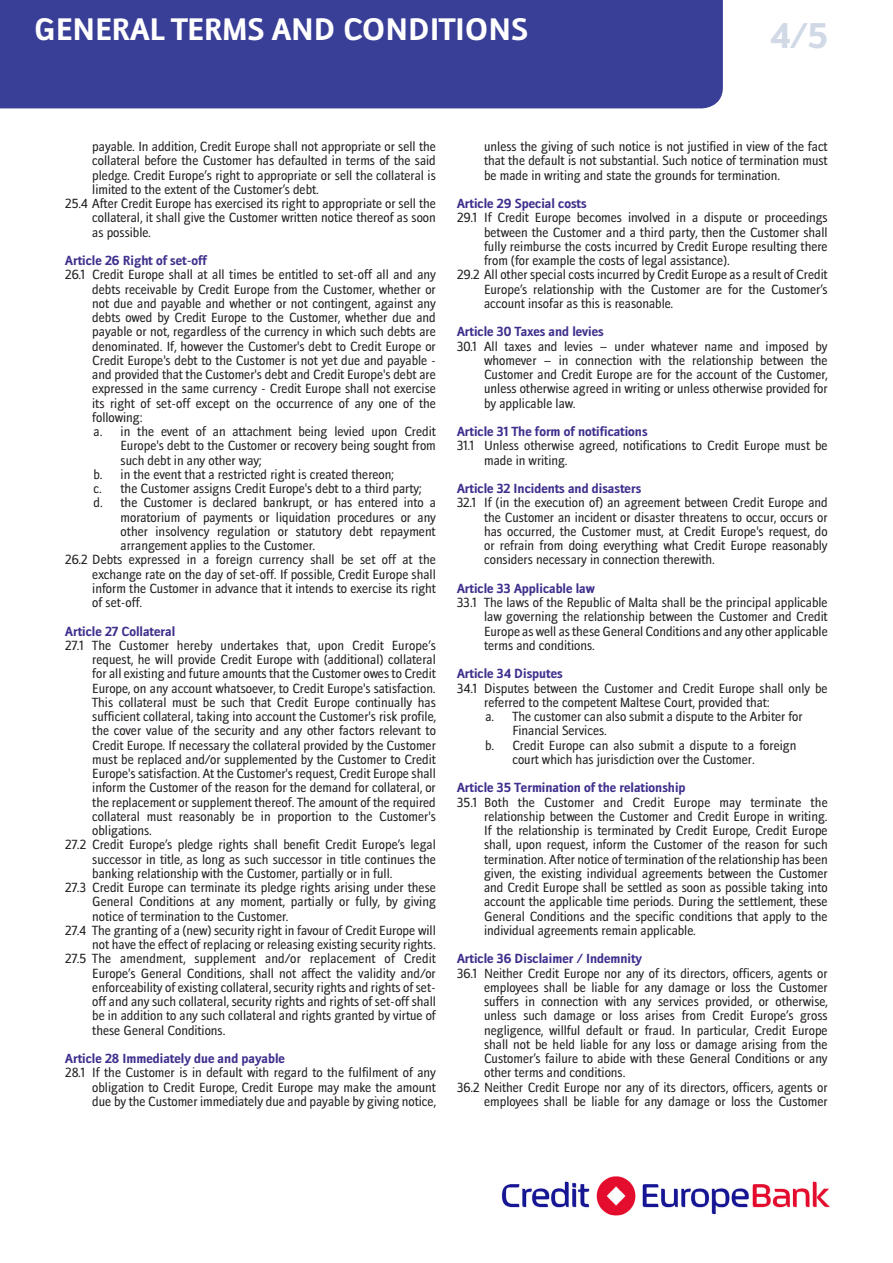
<style>
.page{position:relative;width:893px;height:1263px;background:#fff}
.page>*{position:absolute;margin:0;border:0;box-sizing:border-box;transform-origin:0 0}
.t1{font:700 34.5px "Doradani Rg";color:#d1d9e7}
.t2{font:700 30px "Doradani Rg";color:#fff}
.t3{font:12.75px/14.2px "Doradani Rg";color:#231f20;text-align:justify}
.t4{font:700 12.75px "Doradani Rg";color:#402f8d}
</style>
<div class="page">
<div style="left:0;top:0;width:723px;height:108px;background:#393e97"></div>
<img style="left:501px;top:1176px;width:329px;height:40px">
<p class="t2" style="left:34px;top:11px;width:496px">GENERAL TERMS AND CONDITIONS</p>
<p class="t1" style="left:770px;top:15px;width:60px">4/5</p>
<p class="t3" style="left:92px;top:139px;width:345px">payable. In addition, Credit Europe shall not appropriate or sell the collateral before the Customer has defaulted in terms of the said pledge. Credit Europe’s right to appropriate or sell the collateral is limited to the extent of the Customer’s debt.</p>
<p class="t3" style="left:92px;top:196px;width:345px;text-indent:-27px">25.4 After Credit Europe has exercised its right to appropriate or sell the collateral, it shall give the Customer written notice thereof as soon as possible.</p>
<p class="t4" style="left:65px;top:253px;width:143px">Article 26 Right of set-off</p>
<p class="t3" style="left:92px;top:268px;width:345px;text-indent:-27px">26.1 Credit Europe shall at all times be entitled to set-off all and any debts receivable by Credit Europe from the Customer, whether or not due and payable and whether or not contingent, against any debts owed by Credit Europe to the Customer, whether due and payable or not, regardless of the currency in which such debts are denominated. If, however the Customer's debt to Credit Europe or Credit Europe's debt to the Customer is not yet due and payable - and provided that the Customer's debt and Credit Europe's debt are expressed in the same currency - Credit Europe shall not exercise its right of set-off except on the occurrence of any one of the following:</p>
<p class="t3" style="left:121px;top:424px;width:317px;text-indent:-27px">a. in the event of an attachment being levied upon Credit Europe's debt to the Customer or recovery being sought from such debt in any other way;</p>
<p class="t3" style="left:94px;top:467px;width:302px">b. in the event that a restricted right is created thereon;</p>
<p class="t3" style="left:94px;top:481px;width:330px">c. the Customer assigns Credit Europe's debt to a third party;</p>
<p class="t3" style="left:121px;top:496px;width:317px;text-indent:-27px">d. the Customer is declared bankrupt, or has entered into a moratorium of payments or liquidation procedures or any other insolvency regulation or statutory debt repayment arrangement applies to the Customer.</p>
<p class="t3" style="left:92px;top:553px;width:345px;text-indent:-27px">26.2 Debts expressed in a foreign currency shall be set off at the exchange rate on the day of set-off. If possible, Credit Europe shall inform the Customer in advance that it intends to exercise its right of set-off.</p>
<p class="t4" style="left:65px;top:623px;width:112px">Article 27 Collateral</p>
<p class="t3" style="left:92px;top:638px;width:345px;text-indent:-27px">27.1 The Customer hereby undertakes that, upon Credit Europe’s request, he will provide Credit Europe with (additional) collateral for all existing and future amounts that the Customer owes to Credit Europe, on any account whatsoever, to Credit Europe's satisfaction.<br>This collateral must be such that Credit Europe continually has sufficient collateral, taking into account the Customer's risk profile, the cover value of the security and any other factors relevant to Credit Europe. If necessary the collateral provided by the Customer must be replaced and/or supplemented by the Customer to Credit Europe's satisfaction. At the Customer's request, Credit Europe shall inform the Customer of the reason for the demand for collateral, or the replacement or supplement thereof. The amount of the required collateral must reasonably be in proportion to the Customer's obligations.</p>
<p class="t3" style="left:92px;top:838px;width:345px;text-indent:-27px">27.2 Credit Europe’s pledge rights shall benefit Credit Europe’s legal successor in title, as long as such successor in title continues the banking relationship with the Customer, partially or in full.</p>
<p class="t3" style="left:92px;top:880px;width:345px;text-indent:-27px">27.3 Credit Europe can terminate its pledge rights arising under these General Conditions at any moment, partially or fully, by giving notice of termination to the Customer.</p>
<p class="t3" style="left:65px;top:923px;width:372px;text-align:right">27.4 The granting of a (new) security right in favour of Credit Europe will not have the effect of replacing or releasing existing security rights.</p>
<p class="t3" style="left:92px;top:952px;width:345px;text-indent:-27px">27.5 The amendment, supplement and/or replacement of Credit Europe’s General Conditions, shall not affect the validity and/or enforceability of existing collateral, security rights and rights of set&shy;off and any such collateral, security rights and rights of set-off shall be in addition to any such collateral and rights granted by virtue of these General Conditions.</p>
<p class="t4" style="left:65px;top:1051px;width:221px">Article 28 Immediately due and payable</p>
<p class="t3" style="left:92px;top:1066px;width:345px;text-indent:-27px">28.1 If the Customer is in default with regard to the fulfilment of any obligation to Credit Europe, Credit Europe may make the amount due by the Customer immediately due and payable by giving notice,</p>
<p class="t3" style="left:484px;top:139px;width:345px">unless the giving of such notice is not justified in view of the fact that the default is not substantial. Such notice of termination must be made in writing and state the grounds for termination.</p>
<p class="t4" style="left:457px;top:196px;width:131px">Article 29 Special costs</p>
<p class="t3" style="left:484px;top:211px;width:345px;text-indent:-27px">29.1 If Credit Europe becomes involved in a dispute or proceedings between the Customer and a third party, then the Customer shall fully reimburse the costs incurred by Credit Europe resulting there from (for example the costs of legal assistance).</p>
<p class="t3" style="left:484px;top:268px;width:345px;text-indent:-27px">29.2 All other special costs incurred by Credit Europe as a result of Credit Europe’s relationship with the Customer are for the Customer’s account insofar as this is reasonable.</p>
<p class="t4" style="left:457px;top:324px;width:148px">Article 30 Taxes and levies</p>
<p class="t3" style="left:484px;top:339px;width:345px;text-indent:-27px">30.1 All taxes and levies – under whatever name and imposed by whomever – in connection with the relationship between the Customer and Credit Europe are for the account of the Customer, unless otherwise agreed in writing or unless otherwise provided for by applicable law.</p>
<p class="t4" style="left:457px;top:424px;width:192px">Article 31 The form of notifications</p>
<p class="t3" style="left:484px;top:439px;width:345px;text-indent:-27px">31.1 Unless otherwise agreed, notifications to Credit Europe must be made in writing.</p>
<p class="t4" style="left:457px;top:481px;width:186px">Article 32 Incidents and disasters</p>
<p class="t3" style="left:484px;top:496px;width:345px;text-indent:-27px">32.1 If (in the execution of) an agreement between Credit Europe and the Customer an incident or disaster threatens to occur, occurs or has occurred, the Customer must, at Credit Europe's request, do or refrain from doing everything what Credit Europe reasonably considers necessary in connection therewith.</p>
<p class="t4" style="left:457px;top:581px;width:139px">Article 33 Applicable law</p>
<p class="t3" style="left:484px;top:595px;width:345px;text-indent:-27px">33.1 The laws of the Republic of Malta shall be the principal applicable law governing the relationship between the Customer and Credit Europe as well as these General Conditions and any other applicable terms and conditions.</p>
<p class="t4" style="left:457px;top:666px;width:107px">Article 34 Disputes</p>
<p class="t3" style="left:484px;top:681px;width:345px;text-indent:-27px">34.1 Disputes between the Customer and Credit Europe shall only be referred to the competent Maltese Court, provided that:</p>
<p class="t3" style="left:485px;top:709px;width:319px">a. The customer can also submit a dispute to the Arbiter for</p>
<p class="t3" style="left:512px;top:724px;width:96px">Financial Services.</p>
<p class="t3" style="left:485px;top:738px;width:313px">b. Credit Europe can also submit a dispute to a foreign</p>
<p class="t3" style="left:512px;top:752px;width:244px">court which has jurisdiction over the Customer.</p>
<p class="t4" style="left:457px;top:780px;width:230px">Article 35 Termination of the relationship</p>
<p class="t3" style="left:484px;top:795px;width:345px;text-indent:-27px">35.1 Both the Customer and Credit Europe may terminate the relationship between the Customer and Credit Europe in writing.<br>If the relationship is terminated by Credit Europe, Credit Europe shall, upon request, inform the Customer of the reason for such termination. After notice of termination of the relationship has been given, the existing individual agreements between the Customer and Credit Europe shall be settled as soon as possible taking into account the applicable time periods. During the settlement, these General Conditions and the specific conditions that apply to the individual agreements remain applicable.</p>
<p class="t4" style="left:457px;top:951px;width:186px">Article 36 Disclaimer / Indemnity</p>
<p class="t3" style="left:484px;top:966px;width:345px;text-indent:-27px">36.1 Neither Credit Europe nor any of its directors, officers, agents or employees shall be liable for any damage or loss the Customer suffers in connection with any services provided, or otherwise, unless such damage or loss arises from Credit Europe’s gross negligence, willful default or fraud. In particular, Credit Europe shall not be held liable for any loss or damage arising from the Customer’s failure to abide with these General Conditions or any other terms and conditions.</p>
<p class="t3" style="left:457px;top:1080px;width:372px;text-align:right">36.2 Neither Credit Europe nor any of its directors, officers, agents or employees shall be liable for any damage or loss the Customer</p>
</div>
